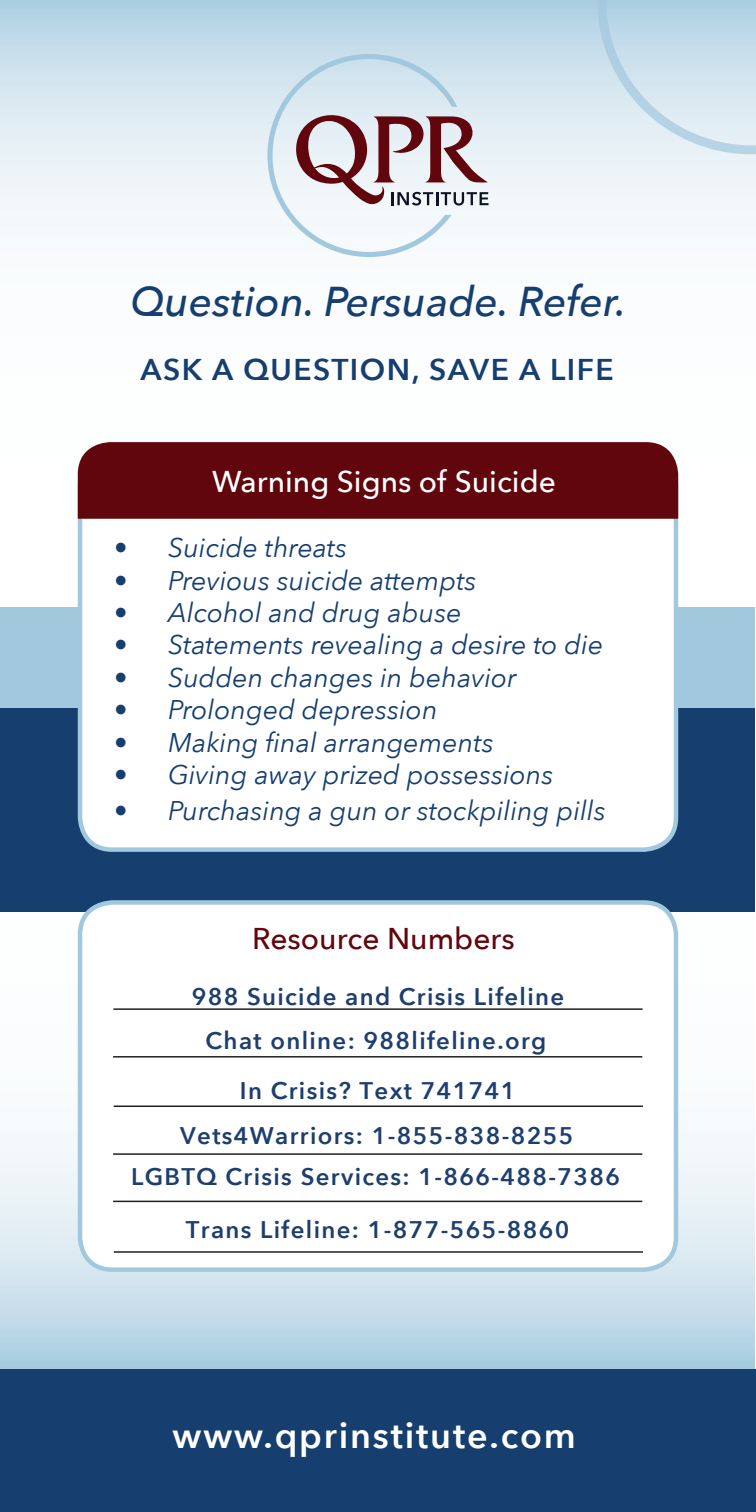
<style>
.page{position:relative;width:756px;height:1512px;background:#fff}
.page>*{position:absolute;margin:0;border:0;box-sizing:border-box;transform-origin:0 0}
.t1{font:italic 500 41.7px "Avenir Next";color:#163e6e}
.t2{font:600 36px "Avenir Next";letter-spacing:.05em;color:#fff}
.t3{font:600 30px "Avenir Next";letter-spacing:.05em;color:#163e6e}
.t4{font:500 30px "Avenir Next";color:#fff}
.t5{font:500 30px "Avenir Next";color:#62060e}
.t6{font:italic 27px "Avenir Next";color:#163e6e}
.t7{font:600 24px "Avenir Next";letter-spacing:.055em;color:#1e3f6e}
</style>
<div class="page">
<img style="left:0;top:0;width:756px;height:912px">
<div style="left:0;top:702px;width:754px;height:209px;background:#163e6e"></div>
<div style="left:0;top:607px;width:754px;height:100px;background:#a2c8de"></div>
<div style="left:0;top:1369px;width:756px;height:143px;background:#163e6e"></div>
<svg style="left:597px;top:0;width:159px;height:154px"></svg>
<div style="left:80px;top:454px;width:596px;height:396px;background:#fff;border-radius:32px"></div>
<div style="left:78px;top:452px;width:600px;height:400px;border:4px solid #a2c8de;border-radius:32px"></div>
<svg style="left:267px;top:54px;width:222px;height:203px"></svg>
<div style="left:78px;top:442px;width:600px;height:77px;background:#62060e"></div>
<div style="left:80px;top:902px;width:596px;height:368px;background:#fff;border-radius:32px"></div>
<div style="left:78px;top:900px;width:600px;height:372px;border:4px solid #a2c8de;border-radius:32px"></div>
<hr style="left:113px;top:1008px;width:530px;height:2px;background:#231f20">
<hr style="left:113px;top:1056px;width:529px;height:2px;background:#231f20">
<hr style="left:114px;top:1106px;width:529px;height:1px;background:#231f20">
<hr style="left:113px;top:1153px;width:529px;height:2px;background:#231f20">
<hr style="left:113px;top:1201px;width:529px;height:1px;background:#231f20">
<hr style="left:114px;top:1251px;width:529px;height:2px;background:#231f20">
<p class="t1" style="left:130px;top:266px;width:498px">Question. Persuade. Refer.</p>
<p class="t3" style="left:141px;top:344px;width:475px">ASK A QUESTION, SAVE A LIFE</p>
<p class="t4" style="left:212px;top:456px;width:345px">Warning Signs of Suicide</p>
<p class="t6" style="left:114px;top:525px;width:235px">• Suicide threats</p>
<p class="t6" style="left:114px;top:557px;width:364px">• Previous suicide attempts</p>
<p class="t6" style="left:114px;top:590px;width:349px">• Alcohol and drug abuse</p>
<p class="t6" style="left:114px;top:622px;width:491px">• Statements revealing a desire to die</p>
<p class="t6" style="left:114px;top:655px;width:404px">• Sudden changes in behavior</p>
<p class="t6" style="left:114px;top:687px;width:325px">• Prolonged depression</p>
<p class="t6" style="left:114px;top:719px;width:381px">• Making final arrangements</p>
<p class="t6" style="left:114px;top:752px;width:441px">• Giving away prized possessions</p>
<p class="t6" style="left:114px;top:788px;width:493px">• Purchasing a gun or stockpiling pills</p>
<p class="t5" style="left:252px;top:913px;width:264px">Resource Numbers</p>
<p class="t7" style="left:192px;top:976px;width:374px">988 Suicide and Crisis Lifeline</p>
<p class="t7" style="left:206px;top:1020px;width:342px">Chat online: 988lifeline.org</p>
<p class="t7" style="left:240px;top:1070px;width:277px">In Crisis? Text 741741</p>
<p class="t7" style="left:180px;top:1115px;width:395px">Vets4Warriors: 1-855-838-8255</p>
<p class="t7" style="left:131px;top:1156px;width:491px">LGBTQ Crisis Services: 1-866-488-7386</p>
<p class="t7" style="left:186px;top:1209px;width:385px">Trans Lifeline: 1-877-565-8860</p>
<p class="t2" style="left:173px;top:1405px;width:405px">www.qprinstitute.com</p>
</div>
